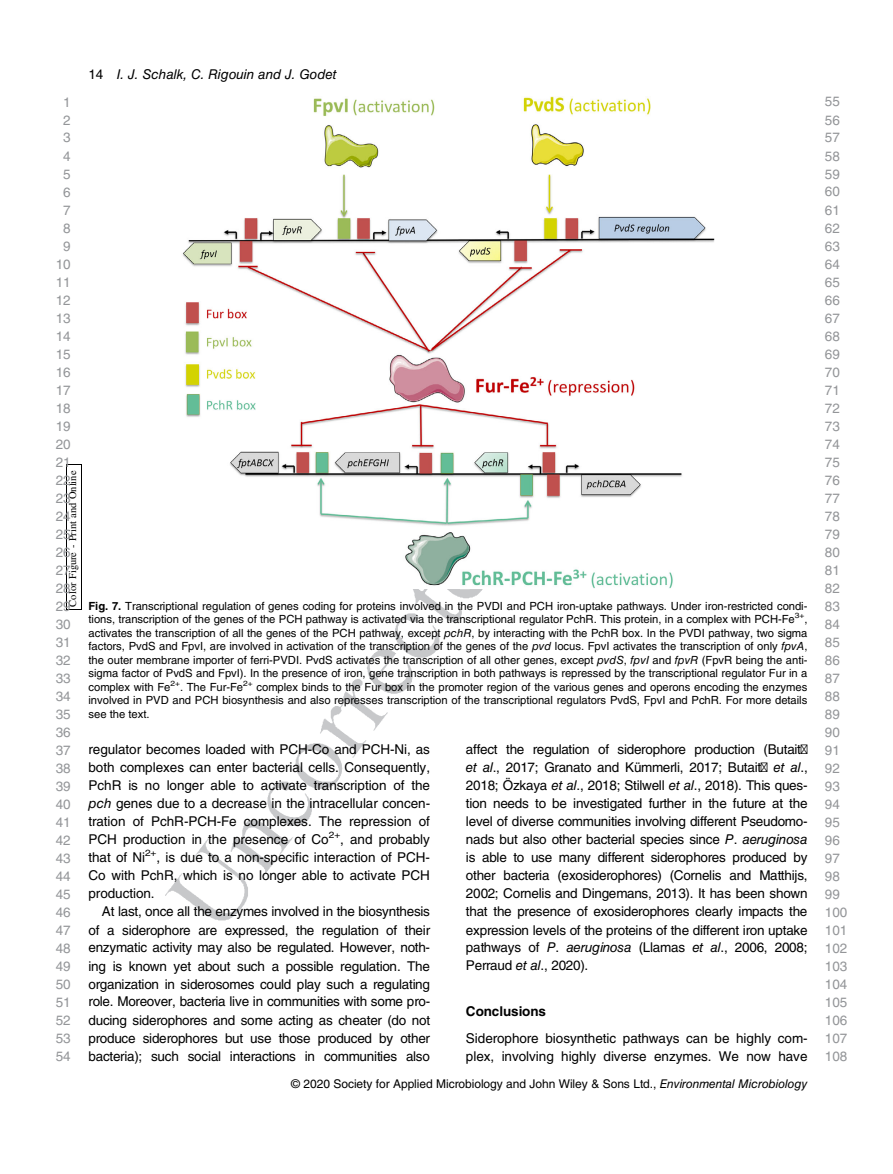
<style>
.page{position:relative;width:893px;height:1174px;background:#fff}
.page>*{position:absolute;margin:0;border:0;box-sizing:border-box;transform-origin:0 0}
.t1{font:13.5px/18px "Adv O Tda 51268 d";color:#000;text-align:justify}
.t2{font:13.5px/18px "Adv O Tda 51268 d";color:#939598;text-align:center}
.t3{font:13.5px "Adv OT907 ecf 5 c.I";color:#000}
.t4{font:13.5px "Adv OT5 bf 56204.B";color:#000}
.t5{font:12px "Adv O Tda 51268 d";color:#000}
.t6{font:11.25px/13.5px "Adv O Tda 51268 d";color:#000;text-align:justify}
.t7{font:10.5px "Adv O Tf 9433 e 2 d";color:#000}
.s1{font-family:"Adv O Tda 51268 d"}
.s2{font-family:"Adv OT5 bf 56204.B"}
.s3{font-family:"Adv OT907 ecf 5 c.I"}
.s4{font-family:"Adv O Tda 51268 d+fb"}
.s5{font-style:inherit}
</style>
<div class="page">
<img style="left:165px;top:588px;width:506px;height:333px">
<img style="left:183px;top:97px;width:532px;height:491px">
<svg style="left:66px;top:609px;width:15px;height:1px"></svg>
<svg style="left:67px;top:464px;width:14px;height:1px"></svg>
<hr style="left:66px;top:464px;width:1px;height:145px;background:#000">
<hr style="left:81px;top:464px;width:1px;height:145px;background:#000">
<p class="t3" style="left:89px;top:70px;width:250px"><span class="s1">14</span> I. J. Schalk, C. Rigouin and J. Godet</p>
<p class="t2" style="left:56px;top:94px;width:16px">1<br>2<br>3<br>4<br>5<br>6<br>7<br>8<br>9<br>10<br>11<br>12<br>13<br>14<br>15<br>16<br>17<br>18<br>19<br>20<br>21<br>22<br>23<br>24<br>25<br>26<br>27<br>28<br>29<br>30<br>31<br>32<br>33<br>34<br>35<br>36<br>37<br>38<br>39<br>40<br>41<br>42<br>43<br>44<br>45<br>46<br>47<br>48<br>49<br>50<br>51<br>52<br>53<br>54</p>
<p class="t2" style="left:825px;top:94px;width:24px;text-align:left">55<br>56<br>57<br>58<br>59<br>60<br>61<br>62<br>63<br>64<br>65<br>66<br>67<br>68<br>69<br>70<br>71<br>72<br>73<br>74<br>75<br>76<br>77<br>78<br>79<br>80<br>81<br>82<br>83<br>84<br>85<br>86<br>87<br>88<br>89<br>90<br>91<br>92<br>93<br>94<br>95<br>96<br>97<br>98<br>99<br>100<br>101<br>102<br>103<br>104<br>105<br>106<br>107<br>108</p>
<p class="t7" style="left:69px;top:606px;width:137px;rotate:-90deg">Color Figure - Print and Online</p>
<p class="t6" style="left:89px;top:600px;width:720px"><span class="s2">Fig. 7.</span> Transcriptional regulation of genes coding for proteins involved in the PVDI and PCH iron-uptake pathways. Under iron-restricted condi&shy;tions, transcription of the genes of the PCH pathway is activated via the transcriptional regulator PchR. This protein, in a complex with PCH-Fe<sup>3+</sup>, activates the transcription of all the genes of the PCH pathway, except <span class="s3">pchR</span>, by interacting with the PchR box. In the PVDI pathway, two sigma factors, PvdS and FpvI, are involved in activation of the transcription of the genes of the <span class="s3">pvd</span> locus. FpvI activates the transcription of only <span class="s3">fpvA</span>, the outer membrane importer of ferri-PVDI. PvdS activates the transcription of all other genes, except <span class="s3">pvdS</span>, <span class="s3">fpvI</span> and <span class="s3">fpvR</span> (FpvR being the anti&shy;sigma factor of PvdS and FpvI). In the presence of iron, gene transcription in both pathways is repressed by the transcriptional regulator Fur in a complex with Fe<sup>2+</sup>. The Fur-Fe<sup>2+</sup> complex binds to the Fur box in the promoter region of the various genes and operons encoding the enzymes involved in PVD and PCH biosynthesis and also represses transcription of the transcriptional regulators PvdS, FpvI and PchR. For more details see the text.</p>
<p class="t1" style="left:89px;top:742px;width:343px">regulator becomes loaded with PCH-Co and PCH-Ni, as both complexes can enter bacterial cells. Consequently, PchR is no longer able to activate transcription of the <span class="s3">pch</span> genes due to a decrease in the intracellular concen&shy;tration of PchR-PCH-Fe complexes. The repression of PCH production in the presence of Co<sup>2+</sup>, and probably that of Ni<sup>2+</sup>, is due to a non-speci<span class="s4">fi</span>c interaction of PCH-Co with PchR, which is no longer able to activate PCH production.</p>
<p class="t1" style="left:89px;top:904px;width:343px;text-indent:13px">At last, once all the enzymes involved in the biosynthesis of a siderophore are expressed, the regulation of their enzymatic activity may also be regulated. However, noth&shy;ing is known yet about such a possible regulation. The organization in siderosomes could play such a regulating role. Moreover, bacteria live in communities with some pro&shy;ducing siderophores and some acting as cheater (do not produce siderophores but use those produced by other bacteria); such social interactions in communities also</p>
<p class="t1" style="left:466px;top:742px;width:343px">affect the regulation of siderophore production (Butait<span class="s5">ė </span><span class="s3">et al</span>., 2017; Granato and Kümmerli, 2017; Butait<span class="s5">ė</span> <span class="s3">et al</span>., 2018; Özkaya <span class="s3">et al</span>., 2018; Stilwell <span class="s3">et al</span>., 2018). This ques&shy;tion needs to be investigated further in the future at the level of diverse communities involving different Pseudomo&shy;nads but also other bacterial species since <span class="s3">P</span>. <span class="s3">aeruginosa </span>is able to use many different siderophores produced by other bacteria (exosiderophores) (Cornelis and Matthijs, 2002; Cornelis and Dingemans, 2013). It has been shown that the presence of exosiderophores clearly impacts the expression levels of the proteins of the different iron uptake pathways of <span class="s3">P</span>. <span class="s3">aeruginosa</span> (Llamas <span class="s3">et al</span>., 2006, 2008; Perraud <span class="s3">et al</span>., 2020).</p>
<p class="t4" style="left:466px;top:1006px;width:82px">Conclusions</p>
<p class="t1" style="left:466px;top:1030px;width:343px">Siderophore biosynthetic pathways can be highly com&shy;plex, involving highly diverse enzymes. We now have</p>
<p class="t5" style="left:291px;top:1079px;width:518px">© 2020 Society for Applied Microbiology and John Wiley &amp; Sons Ltd., <span class="s3">Environmental Microbiology</span></p>
</div>
